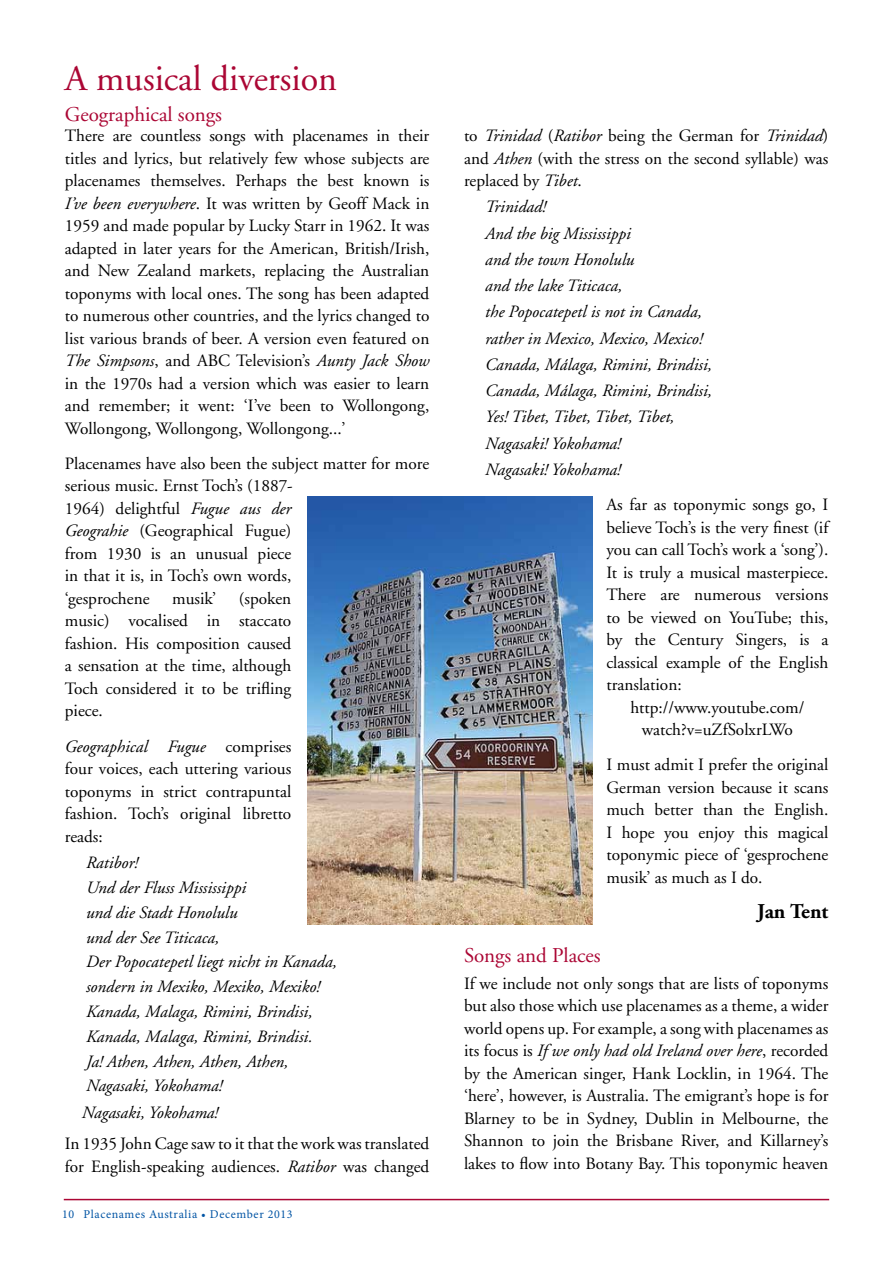
<style>
.page{position:relative;width:893px;height:1263px;background:#fff}
.page>*{position:absolute;margin:0;border:0;box-sizing:border-box;transform-origin:0 0}
.t1{font:36px "Adobe Garamond";color:#ab0634}
.t2{font:21px "Adobe Garamond";color:#ab0634}
.t3{font:700 21px "Adobe Garamond";color:#000}
.t4{font:17.25px/22.5px "Adobe Garamond";color:#000;text-align:justify}
.t5{font:italic 17.25px/26.2px "Adobe Garamond";color:#000}
.t6{font:12px "Minion Pro";letter-spacing:.05em;color:#0054a4}
.s1{font-style:italic}
</style>
<div class="page">
<hr style="left:64px;top:1199px;width:765px;height:1px;background:#ab0634">
<img style="left:308px;top:496px;width:284px;height:428px">
<h1 class="t1" style="left:65px;top:59px;width:274px">A musical diversion</h1>
<p class="t2" style="left:65px;top:103px;width:159px">Geographical songs</p>
<p class="t4" style="left:65px;top:125px;width:366px">There are countless songs with placenames in their titles and lyrics, but relatively few whose subjects are placenames themselves. Perhaps the best known is <span class="s1">I’ve been everywhere</span>. It was written by Geoff Mack in 1959 and made popular by Lucky Starr in 1962. It was adapted in later years for the American, British/Irish, and New Zealand markets, replacing the Australian toponyms with local ones. The song has been adapted to numerous other countries, and the lyrics changed to list various brands of beer. A version even featured on <span class="s1">The Simpsons</span>, and ABC Television’s <span class="s1">Aunty Jack Show </span>in the 1970s had a version which was easier to learn and remember; it went: ‘I’ve been to Wollongong, Wollongong, Wollongong, Wollongong...’</p>
<p class="t4" style="left:65px;top:453px;width:366px;text-align:left">Placenames have also been the subject matter for more serious music. Ernst Toch’s (1887-<br>1964) delightful <span class="s1">Fugue aus der<br>Geograhie</span> (Geographical Fugue)<br>from 1930 is an unusual piece<br>in that it is, in Toch’s own words,<br>‘gesprochene</p>
<p class="t4" style="left:65px;top:588px;width:228px;text-indent:174px">(spoken music) vocalised in staccato fashion. His composition caused a sensation at the time, although Toch considered it to be trifling piece.</p>
<p class="t4" style="left:65px;top:735px;width:228px"><span class="s1">Geographical Fugue</span> comprises four voices, each uttering various toponyms in strict contrapuntal fashion. Toch’s original libretto reads:</p>
<p class="t5" style="left:86px;top:851px;width:252px;line-height:24.8px">Ratibor!<br>Und der Fluss Mississippi<br>und die Stadt Honolulu<br>und der See Titicaca,<br>Der Popocatepetl liegt nicht in Kanada, sondern in Mexiko, Mexiko, Mexiko!<br>Kanada, Malaga, Rimini, Brindisi,<br>Kanada, Malaga, Rimini, Brindisi.<br>Ja! Athen, Athen, Athen, Athen,<br>Nagasaki, Yokohama!</p>
<p class="t5" style="left:82px;top:1100px;width:138px">Nagasaki, Yokohama!</p>
<p class="t4" style="left:65px;top:1133px;width:366px">In 1935 John Cage saw to it that the work was translated for English-speaking audiences. <span class="s1">Ratibor</span> was changed</p>
<p class="t4" style="left:172px;top:588px;width:46px">musik’</p>
<p class="t6" style="left:62px;top:1206px;width:232px">10 Placenames Australia • December 2013</p>
<p class="t4" style="left:464px;top:125px;width:366px">to <span class="s1">Trinidad</span> (<span class="s1">Ratibor</span> being the German for <span class="s1">Trinidad</span>) and <span class="s1">Athen</span> (with the stress on the second syllable) was replaced by <span class="s1">Tibet</span>.</p>
<p class="t5" style="left:485px;top:194px;width:228px">Trinidad!<br>And the big Mississippi<br>and the town Honolulu<br>and the lake Titicaca,<br>the Popocatepetl is not in Canada, rather in Mexico, Mexico, Mexico!<br>Canada, Málaga, Rimini, Brindisi,<br>Canada, Málaga, Rimini, Brindisi,<br>Yes! Tibet, Tibet, Tibet, Tibet,<br>Nagasaki! Yokohama!<br>Nagasaki! Yokohama!</p>
<p class="t4" style="left:606px;top:494px;width:224px">As far as toponymic songs go, I believe Toch’s is the very finest (if you can call Toch’s work a ‘song’).<br>It is truly a musical masterpiece.<br>There are numerous versions to be viewed on YouTube; this, by the Century Singers, is a classical example of the English translation:</p>
<p class="t4" style="left:630px;top:696px;width:176px;text-align:center">http://www.youtube.com/ watch?v=uZfSolxrLWo</p>
<p class="t4" style="left:606px;top:754px;width:224px">I must admit I prefer the original German version because it scans much better than the English.<br>I hope you enjoy this magical toponymic piece of ‘gesprochene musik’ as much as I do.</p>
<p class="t3" style="left:757px;top:900px;width:73px">Jan Tent</p>
<p class="t2" style="left:464px;top:944px;width:138px">Songs and Places</p>
<p class="t4" style="left:464px;top:973px;width:366px">If we include not only songs that are lists of toponyms but also those which use placenames as a theme, a wider world opens up. For example, a song with placenames as its focus is <span class="s1">If we only had old Ireland over here</span>, recorded by the American singer, Hank Locklin, in 1964. The ‘here’, however, is Australia. The emigrant’s hope is for Blarney to be in Sydney, Dublin in Melbourne, the Shannon to join the Brisbane River, and Killarney’s lakes to flow into Botany Bay. This toponymic heaven</p>
</div>
